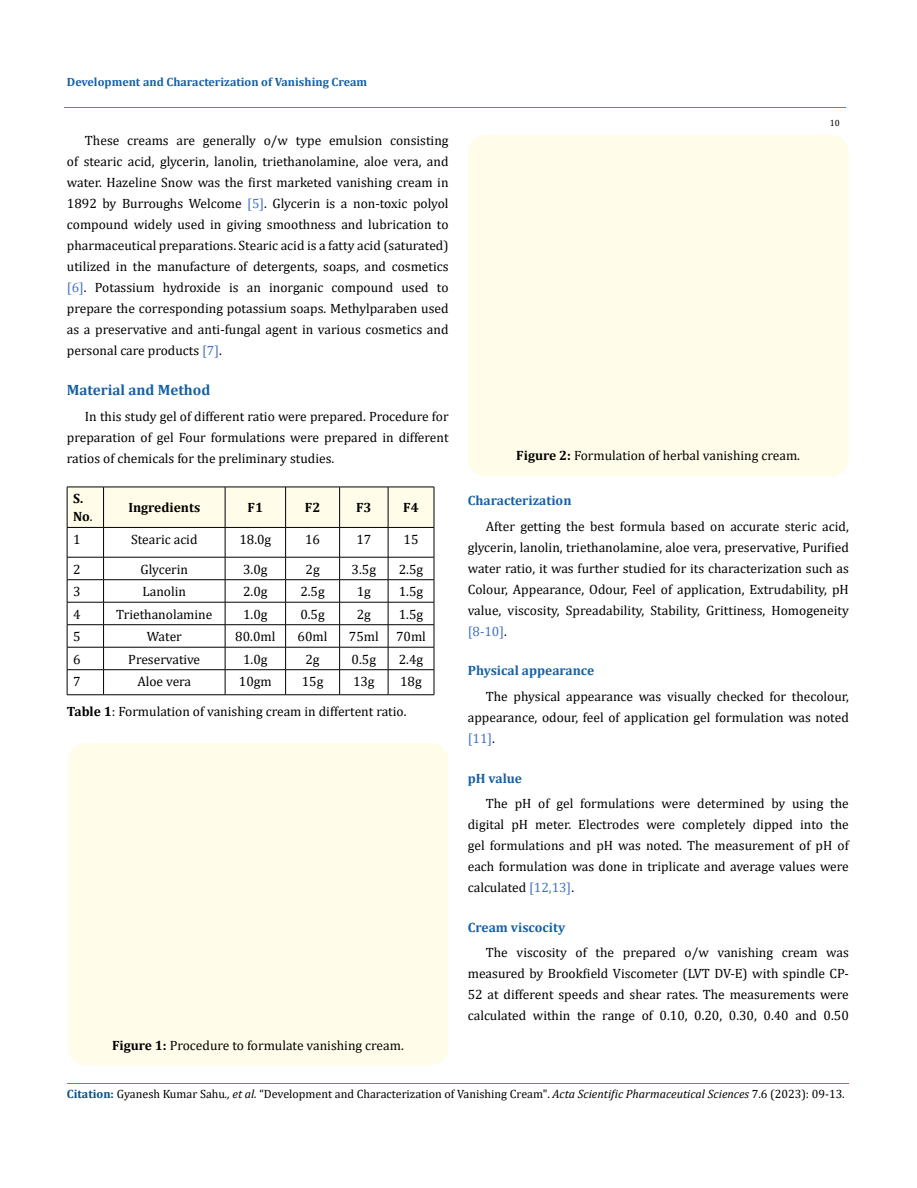
<style>
.page{position:relative;width:917px;height:1188px;background:#fff}
.page>*{position:absolute;margin:0;border:0;box-sizing:border-box;transform-origin:0 0}
.t1{font:700 15px "Cambria";color:#1560a6}
.t2{font:13.5px/21px "Cambria";color:#000;text-align:justify}
.t3{font:700 13.5px "Cambria";color:#1560a6}
.t4{font:700 13.5px/18px "Cambria";color:#000}
.t5{font:12px "Cambria";color:#000}
.t6{font:700 12px "Cambria";color:#1560a6}
.t7{font:9px "Cambria";color:#000}
.s1{color:#4472c4}
.s2{font-weight:400}
.s3{font-weight:700}
.s4{font-weight:700;color:#035089}
.s5{font-style:italic}
</style>
<div class="page">
<svg style="left:67px;top:487px;width:368px;height:208px"></svg>
<hr style="left:67px;top:695px;width:36px;height:1px;background:#000">
<hr style="left:104px;top:695px;width:121px;height:1px;background:#000">
<hr style="left:225px;top:695px;width:60px;height:1px;background:#000">
<hr style="left:285px;top:695px;width:54px;height:1px;background:#000">
<hr style="left:339px;top:695px;width:49px;height:1px;background:#000">
<hr style="left:388px;top:695px;width:46px;height:1px;background:#000">
<div style="left:68px;top:743px;width:380px;height:322px;background:#fffde9;border-radius:18px"></div>
<div style="left:468px;top:135px;width:380px;height:341px;background:#fffde9;border-radius:18px"></div>
<hr style="left:64px;top:108px;width:781px;height:1px;background:#e05d1a">
<hr style="left:67px;top:1083px;width:781px;height:1px;background:#e05d1a">
<p class="t6" style="left:67px;top:73px;width:302px">Development and Characterization of Vanishing Cream</p>
<p class="t2" style="left:67px;top:130px;width:383px;text-indent:18px">These creams are generally o/w type emulsion consisting of stearic acid, glycerin, lanolin, triethanolamine, aloe vera, and water. Hazeline Snow was the first marketed vanishing cream in 1892 by Burroughs Welcome <span class="s1">[5]</span>. Glycerin is a non-toxic polyol compound widely used in giving smoothness and lubrication to pharmaceutical preparations. Stearic acid is a fatty acid (saturated) utilized in the manufacture of detergents, soaps, and cosmetics <span class="s1">[6]</span>. Potassium hydroxide is an inorganic compound used to prepare the corresponding potassium soaps. Methylparaben used as a preservative and anti-fungal agent in various cosmetics and personal care products <span class="s1">[7]</span>.</p>
<p class="t1" style="left:67px;top:379px;width:145px">Material and Method</p>
<p class="t2" style="left:67px;top:405px;width:383px;text-indent:18px">In this study gel of different ratio were prepared. Procedure for preparation of gel Four formulations were prepared in different ratios of chemicals for the preliminary studies.</p>
<p class="t4" style="left:73px;top:489px;width:21px">S.<br>No<span class="s2">.</span></p>
<p class="t4" style="left:128px;top:498px;width:73px">Ingredients</p>
<p class="t4" style="left:248px;top:498px;width:17px">F1</p>
<p class="t4" style="left:305px;top:498px;width:17px">F2</p>
<p class="t4" style="left:356px;top:498px;width:17px">F3</p>
<p class="t4" style="left:403px;top:498px;width:17px">F4</p>
<p class="t2" style="left:73px;top:529px;width:9px">1</p>
<p class="t2" style="left:131px;top:529px;width:68px">Stearic acid</p>
<p class="t2" style="left:239px;top:529px;width:33px">18.0g</p>
<p class="t2" style="left:305px;top:529px;width:16px">16</p>
<p class="t2" style="left:356px;top:529px;width:16px">17</p>
<p class="t2" style="left:403px;top:529px;width:16px">15</p>
<p class="t2" style="left:73px;top:559px;width:9px">2</p>
<p class="t2" style="left:140px;top:559px;width:49px">Glycerin</p>
<p class="t2" style="left:243px;top:559px;width:26px">3.0g</p>
<p class="t2" style="left:305px;top:559px;width:16px">2g</p>
<p class="t2" style="left:351px;top:559px;width:26px">3.5g</p>
<p class="t2" style="left:399px;top:559px;width:26px">2.5g</p>
<p class="t2" style="left:73px;top:581px;width:9px">3</p>
<p class="t2" style="left:142px;top:581px;width:45px">Lanolin</p>
<p class="t2" style="left:243px;top:581px;width:26px">2.0g</p>
<p class="t2" style="left:300px;top:581px;width:26px">2.5g</p>
<p class="t2" style="left:357px;top:581px;width:16px">1g</p>
<p class="t2" style="left:399px;top:581px;width:26px">1.5g</p>
<p class="t2" style="left:73px;top:604px;width:9px">4</p>
<p class="t2" style="left:116px;top:604px;width:98px">Triethanolamine</p>
<p class="t2" style="left:243px;top:604px;width:26px">1.0g</p>
<p class="t2" style="left:300px;top:604px;width:26px">0.5g</p>
<p class="t2" style="left:357px;top:604px;width:16px">2g</p>
<p class="t2" style="left:399px;top:604px;width:26px">1.5g</p>
<p class="t2" style="left:73px;top:626px;width:9px">5</p>
<p class="t2" style="left:147px;top:626px;width:37px">Water</p>
<p class="t2" style="left:235px;top:626px;width:42px">80.0ml</p>
<p class="t2" style="left:297px;top:626px;width:31px">60ml</p>
<p class="t2" style="left:349px;top:626px;width:31px">75ml</p>
<p class="t2" style="left:396px;top:626px;width:31px">70ml</p>
<p class="t2" style="left:73px;top:649px;width:9px">6</p>
<p class="t2" style="left:128px;top:649px;width:73px">Preservative</p>
<p class="t2" style="left:243px;top:649px;width:26px">1.0g</p>
<p class="t2" style="left:305px;top:649px;width:16px">2g</p>
<p class="t2" style="left:351px;top:649px;width:26px">0.5g</p>
<p class="t2" style="left:399px;top:649px;width:26px">2.4g</p>
<p class="t2" style="left:73px;top:671px;width:9px">7</p>
<p class="t2" style="left:137px;top:671px;width:55px">Aloe vera</p>
<p class="t2" style="left:239px;top:671px;width:34px">10gm</p>
<p class="t2" style="left:302px;top:671px;width:23px">15g</p>
<p class="t2" style="left:353px;top:671px;width:23px">13g</p>
<p class="t2" style="left:400px;top:671px;width:23px">18g</p>
<p class="t2" style="left:67px;top:701px;width:341px"><span class="s3">Table 1</span>: Formulation of vanishing cream in differtent ratio.</p>
<p class="t2" style="left:112px;top:1035px;width:293px"><span class="s3">Figure 1:</span> Procedure to formulate vanishing cream.</p>
<p class="t7" style="left:829px;top:118px;width:11px">10</p>
<p class="t2" style="left:516px;top:445px;width:285px"><span class="s3">Figure 2:</span> Formulation of herbal vanishing cream.</p>
<p class="t3" style="left:468px;top:491px;width:105px">Characterization</p>
<p class="t2" style="left:468px;top:515px;width:382px;text-indent:18px">After getting the best formula based on accurate steric acid, glycerin, lanolin, triethanolamine, aloe vera, preservative, Purified water ratio, it was further studied for its characterization such as Colour, Appearance, Odour, Feel of application, Extrudability, pH value, viscosity, Spreadability, Stability, Grittiness, Homogeneity <span class="s1">[8-10]</span>.</p>
<p class="t3" style="left:468px;top:661px;width:128px">Physical appearance</p>
<p class="t2" style="left:468px;top:686px;width:382px;text-indent:18px">The physical appearance was visually checked for thecolour, appearance, odour, feel of application gel formulation was noted <span class="s1">[11]</span>.</p>
<p class="t3" style="left:468px;top:768px;width:56px">pH value</p>
<p class="t2" style="left:468px;top:793px;width:382px;text-indent:18px">The pH of gel formulations were determined by using the digital pH meter. Electrodes were completely dipped into the gel formulations and pH was noted. The measurement of pH of each formulation was done in triplicate and average values were calculated <span class="s1">[12,13]</span>.</p>
<p class="t3" style="left:468px;top:918px;width:99px">Cream viscocity</p>
<p class="t2" style="left:468px;top:942px;width:382px;text-indent:18px">The viscosity of the prepared o/w vanishing cream was measured by Brookfield Viscometer (LVT DV-E) with spindle CP-52 at different speeds and shear rates. The measurements were calculated within the range of 0.10, 0.20, 0.30, 0.40 and 0.50</p>
<p class="t5" style="left:67px;top:1087px;width:779px"><span class="s4">Citation:</span> Gyanesh Kumar Sahu<span class="s5">., et al.</span> “Development and Characterization of Vanishing Cream". <span class="s5">Acta Scientific Pharmaceutical Sciences</span> 7.6 (2023): 09-13.</p>
</div>
